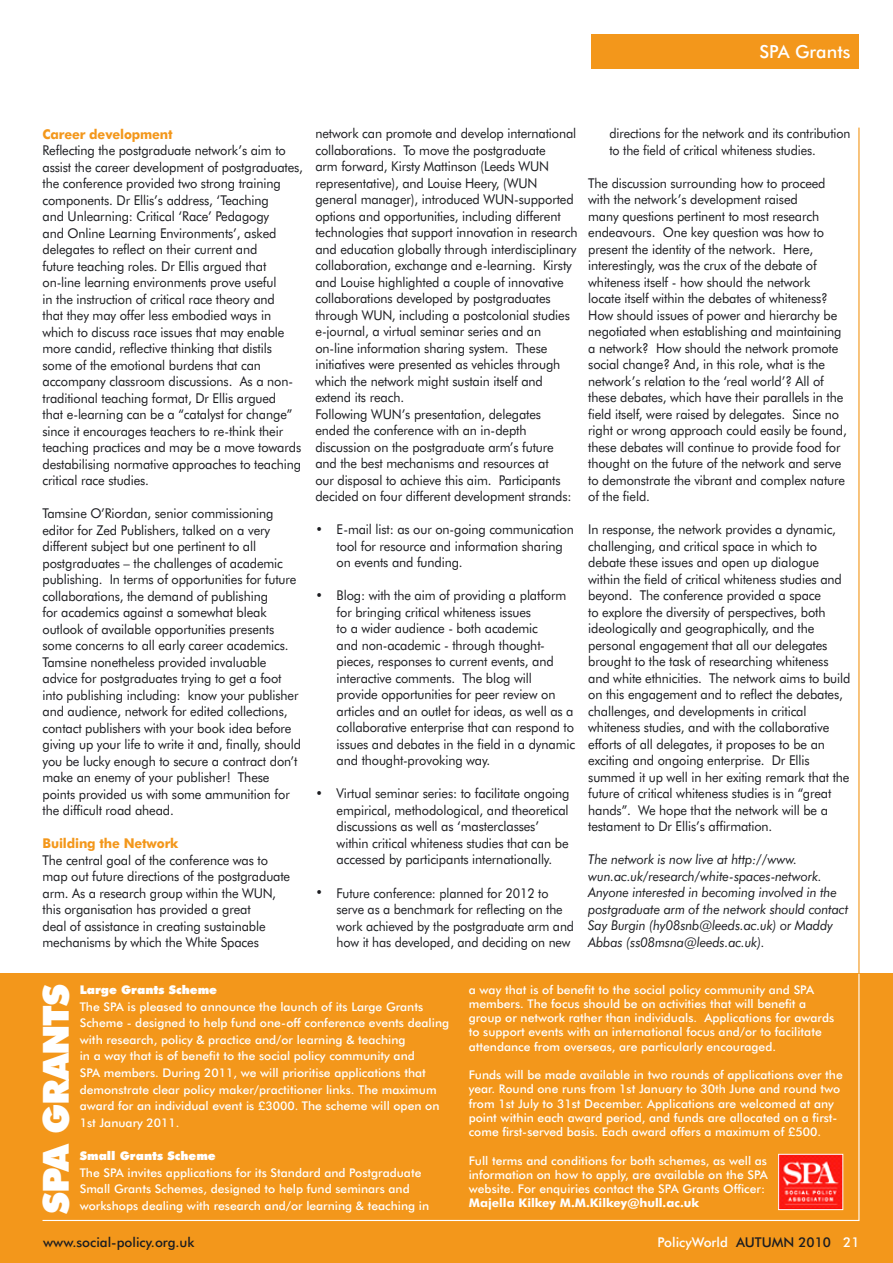
<style>
.page{position:relative;width:893px;height:1263px;background:#fff}
.page>*{position:absolute;margin:0;border:0;box-sizing:border-box;transform-origin:0 0}
.t1{font:900 36px "Futura BT";letter-spacing:-.03em;color:#fff}
.t2{font:500 18px "Futura BT";color:#fff}
.t3{font:13.5px/16.5px "Futura BT";letter-spacing:-.01em;color:#1b1c20;scale:.95 1}
.t4{font:italic 13.5px/16.5px "Futura BT";letter-spacing:-.01em;color:#1b1c20;scale:.95 1}
.t5{font:13.5px/16.5px "Futura BT";letter-spacing:-.01em;color:#1b1c20;scale:.93 1}
.t6{font:700 13.5px "Futura BT";letter-spacing:-.01em;color:#f3971b;scale:.95 1}
.t7{font:500 13.5px "Futura BT";color:#1b1c20}
.t8{font:500 13.5px "Futura BT";color:#fff}
.t9{font:500 12px/14.2px "Futura BT";color:#fff}
.t10{font:900 12px "Futura BT";color:#fff}
.t11{font:700 12px "Futura BT";color:#fff}
.s1{color:#1b1c20}
</style>
<div class="page">
<div style="left:0;top:974px;width:893px;height:289px;background:#f3971b"></div>
<div style="left:591px;top:34px;width:268px;height:34px;background:#f3971b"></div>
<svg style="left:41px;top:973px;width:819px;height:248px"></svg>
<h2 class="t2" style="left:759px;top:41px;width:93px">SPA Grants</h2>
<p class="t6" style="left:43px;top:126px;width:139px">Career development</p>
<p class="t3" style="left:43px;top:142px;width:276px">Reflecting the postgraduate network’s aim to assist the career development of postgraduates, the conference provided two strong training components. Dr Ellis’s address, ‘Teaching<br>and Unlearning: Critical ‘Race’ Pedagogy<br>and Online Learning Environments’, asked delegates to reflect on their current and<br>future teaching roles. Dr Ellis argued that on-line learning environments prove useful<br>in the instruction of critical race theory and<br>that they may offer less embodied ways in which to discuss race issues that may enable more candid, reflective thinking that distils some of the emotional burdens that can accompany classroom discussions. As a non&shy;traditional teaching format, Dr Ellis argued<br>that e-learning can be a “catalyst for change” since it encourages teachers to re-think their teaching practices and may be a move towards destabilising normative approaches to teaching critical race studies.</p>
<p class="t3" style="left:43px;top:505px;width:274px">Tamsine O’Riordan, senior commissioning editor for Zed Publishers, talked on a very different subject but one pertinent to all postgraduates – the challenges of academic publishing. In terms of opportunities for future collaborations, the demand of publishing<br>for academics against a somewhat bleak outlook of available opportunities presents some concerns to all early career academics.<br>Tamsine nonetheless provided invaluable advice for postgraduates trying to get a foot into publishing including: know your publisher and audience, network for edited collections, contact publishers with your book idea before giving up your life to write it and, finally, should you be lucky enough to secure a contract don’t make an enemy of your publisher! These points provided us with some ammunition for the difficult road ahead.</p>
<p class="t6" style="left:43px;top:835px;width:145px">Building the Network</p>
<p class="t3" style="left:43px;top:852px;width:262px">The central goal of the conference was to map out future directions of the postgraduate arm. As a research group within the WUN, this organisation has provided a great<br>deal of assistance in creating sustainable mechanisms by which the White Spaces</p>
<p class="t3" style="left:315px;top:125px;width:278px">network can promote and develop international collaborations. To move the postgraduate<br>arm forward, Kirsty Mattinson (Leeds WUN representative), and Louise Heery, (WUN general manager), introduced WUN-supported options and opportunities, including different technologies that support innovation in research and education globally through interdisciplinary collaboration, exchange and e-learning. Kirsty and Louise highlighted a couple of innovative collaborations developed by postgraduates through WUN, including a postcolonial studies e-journal, a virtual seminar series and an on-line information sharing system. These initiatives were presented as vehicles through which the network might sustain itself and extend its reach.<br>Following WUN’s presentation, delegates ended the conference with an in-depth discussion on the postgraduate arm’s future and the best mechanisms and resources at<br>our disposal to achieve this aim. Participants decided on four different development strands:</p>
<p class="t3" style="left:337px;top:521px;width:251px;text-indent:-21px">• E-mail list: as our on-going communication tool for resource and information sharing on events and funding.</p>
<p class="t3" style="left:337px;top:587px;width:253px;text-indent:-21px">• Blog: with the aim of providing a platform for bringing critical whiteness issues<br>to a wider audience - both academic<br>and non-academic - through thought&shy;pieces, responses to current events, and interactive comments. The blog will provide opportunities for peer review on articles and an outlet for ideas, as well as a collaborative enterprise that can respond to issues and debates in the field in a dynamic and thought-provoking way.</p>
<p class="t3" style="left:337px;top:785px;width:247px;text-indent:-21px">• Virtual seminar series: to facilitate ongoing empirical, methodological, and theoretical discussions as well as ‘masterclasses’ within critical whiteness studies that can be accessed by participants internationally.</p>
<p class="t3" style="left:337px;top:884px;width:251px;text-indent:-21px">• Future conference: planned for 2012 to serve as a benchmark for reflecting on the work achieved by the postgraduate arm and how it has developed, and deciding on new</p>
<p class="t5" style="left:609px;top:125px;width:261px">directions for the network and its contribution to the field of critical whiteness studies.</p>
<p class="t3" style="left:588px;top:175px;width:274px">The discussion surrounding how to proceed with the network’s development raised<br>many questions pertinent to most research endeavours. One key question was how to present the identity of the network. Here, interestingly, was the crux of the debate of whiteness itself - how should the network<br>locate itself within the debates of whiteness?<br>How should issues of power and hierarchy be negotiated when establishing and maintaining a network? How should the network promote social change? And, in this role, what is the network’s relation to the ‘real world’? All of these debates, which have their parallels in the field itself, were raised by delegates. Since no right or wrong approach could easily be found, these debates will continue to provide food for thought on the future of the network and serve to demonstrate the vibrant and complex nature of the field.</p>
<p class="t3" style="left:588px;top:521px;width:278px">In response, the network provides a dynamic, challenging, and critical space in which to debate these issues and open up dialogue within the field of critical whiteness studies and beyond. The conference provided a space<br>to explore the diversity of perspectives, both ideologically and geographically, and the personal engagement that all our delegates brought to the task of researching whiteness and white ethnicities. The network aims to build on this engagement and to reflect the debates, challenges, and developments in critical whiteness studies, and with the collaborative efforts of all delegates, it proposes to be an exciting and ongoing enterprise. Dr Ellis summed it up well in her exiting remark that the future of critical whiteness studies is in “great hands”. We hope that the network will be a testament to Dr Ellis’s affirmation.</p>
<p class="t4" style="left:588px;top:851px;width:275px">The network is now live at http://www. wun.ac.uk/research/white-spaces-network.<br>Anyone interested in becoming involved in the postgraduate arm of the network should contact Say Burgin (hy08snb@leeds.ac.uk) or Maddy Abbas (ss08msna@leeds.ac.uk).</p>
<h1 class="t1" style="left:34px;top:1214px;width:232px;rotate:-90deg">SPA GRANTS</h1>
<p class="t10" style="left:80px;top:982px;width:139px">Large Grants Scheme</p>
<p class="t9" style="left:80px;top:998px;width:371px;line-height:16.6px">The SPA is pleased to announce the launch of its Large Grants Scheme - designed to help fund one-off conference events dealing with research, policy &amp; practice and/or learning &amp; teaching<br>in a way that is of benefit to the social policy community and<br>SPA members. During 2011, we will prioritise applications that demonstrate clear policy maker/practitioner links. The maximum award for an individual event is £3000. The scheme will open on 1st January 2011.</p>
<p class="t10" style="left:80px;top:1148px;width:137px">Small Grants Scheme</p>
<p class="t9" style="left:80px;top:1164px;width:351px;line-height:16.6px">The SPA invites applications for its Standard and Postgraduate<br>Small Grants Schemes, designed to help fund seminars and workshops dealing with research and/or learning &amp; teaching in</p>
<p class="t9" style="left:469px;top:982px;width:367px">a way that is of benefit to the social policy community and SPA members. The focus should be on activities that will benefit a group or network rather than individuals. Applications for awards to support events with an international focus and/or to facilitate attendance from overseas, are particularly encouraged.</p>
<p class="t9" style="left:469px;top:1067px;width:375px">Funds will be made available in two rounds of applications over the year. Round one runs from 1st January to 30th June and round two from 1st July to 31st December. Applications are welcomed at any point within each award period, and funds are allocated on a first&shy;come first-served basis. Each award offers a maximum of £500.</p>
<p class="t9" style="left:469px;top:1153px;width:301px;text-align:justify">Full terms and conditions for both schemes, as well as information on how to apply, are available on the SPA website. For enquiries contact the SPA Grants Officer:</p>
<p class="t11" style="left:469px;top:1196px;width:232px">Majella Kilkey M.M.Kilkey@hull.ac.uk</p>
<p class="t7" style="left:43px;top:1234px;width:153px">www.social-policy.org.uk</p>
<p class="t8" style="left:658px;top:1234px;width:203px">PolicyWorld <span class="s1">AUTUMN 2010</span> 21</p>
</div>
